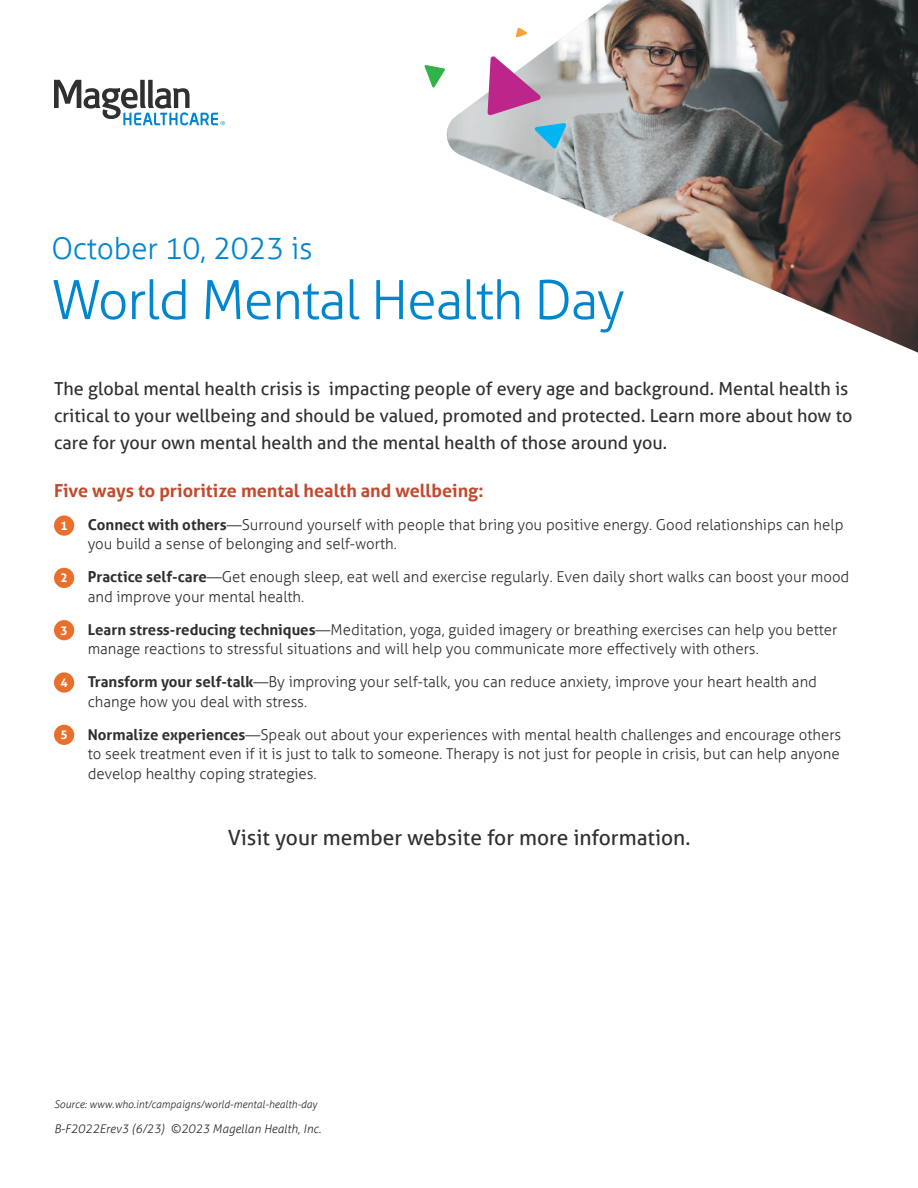
<style>
.page{position:relative;width:918px;height:1188px;background:#fff}
.page>*{position:absolute;margin:0;border:0;box-sizing:border-box;transform-origin:0 0}
.Headline_small{font:300 54px "Aller";letter-spacing:-.025em;color:#0086cf}
.Secondary_headline{font:300 30px "Aller";letter-spacing:-.01em;color:#0086cf}
.Closing{font:21px "Aller";color:#2f3032}
.Intro_text{font:18px/27px "Aller";color:#2f3032}
.Body_copy{font:700 18px "Aller";color:#c14a2d}
.Body_copy-2{font:300 15px/19.5px "Aller";color:#2f3032}
.Footer_URL{font:italic 300 12px "Aller";color:#2f3032}
.t1{font:700 12px "Aller";color:#fff}
.Body_copy-3{font:italic 300 10.5px "Aller";color:#2f3032}
.s1{font-weight:700}
</style>
<div class="page">
<svg style="left:54px;top:80px;width:171px;height:45px"></svg>
<img style="left:446px;top:0;width:472px;height:353px">
<svg style="left:487px;top:56px;width:54px;height:60px"></svg>
<svg style="left:534px;top:123px;width:33px;height:26px"></svg>
<svg style="left:424px;top:65px;width:21px;height:23px"></svg>
<svg style="left:516px;top:27px;width:11px;height:11px"></svg>
<div style="left:54px;top:515px;width:20px;height:21px;background:#e8702c;border-radius:50%"></div>
<div style="left:54px;top:568px;width:20px;height:20px;background:#e8702c;border-radius:50%"></div>
<div style="left:54px;top:620px;width:20px;height:20px;background:#e8702c;border-radius:50%"></div>
<div style="left:54px;top:672px;width:20px;height:21px;background:#e8702c;border-radius:50%"></div>
<div style="left:54px;top:725px;width:20px;height:20px;background:#e8702c;border-radius:50%"></div>
<p class="Secondary_headline" style="left:51px;top:230px;width:263px">October 10, 2023 is</p>
<p class="Headline_small" style="left:51px;top:267px;width:575px">World Mental Health Day</p>
<p class="Intro_text" style="left:54px;top:375px;width:800px">The global mental health crisis is impacting people of every age and background. Mental health is critical to your wellbeing and should be valued, promoted and protected. Learn more about how to care for your own mental health and the mental health of those around you.</p>
<p class="Body_copy" style="left:54px;top:479px;width:431px">Five ways to prioritize mental health and wellbeing:</p>
<p class="Body_copy-2" style="left:88px;top:515px;width:757px"><span class="s1">Connect with others</span>—Surround yourself with people that bring you positive energy. Good relationships can help you build a sense of belonging and self-worth.</p>
<p class="Body_copy-2" style="left:88px;top:567px;width:763px"><span class="s1">Practice self-care</span>—Get enough sleep, eat well and exercise regularly. Even daily short walks can boost your mood and improve your mental health.</p>
<p class="Body_copy-2" style="left:88px;top:620px;width:751px"><span class="s1">Learn stress-reducing techniques</span>—Meditation, yoga, guided imagery or breathing exercises can help you better manage reactions to stressful situations and will help you communicate more effectively with others.</p>
<p class="Body_copy-2" style="left:88px;top:672px;width:731px"><span class="s1">Transform your self-talk</span>—By improving your self-talk, you can reduce anxiety, improve your heart health and change how you deal with stress.</p>
<p class="Body_copy-2" style="left:88px;top:725px;width:755px;text-align:justify"><span class="s1">Normalize experiences</span>—Speak out about your experiences with mental health challenges and encourage others to seek treatment even if it is just to talk to someone. Therapy is not just for people in crisis, but can help anyone develop healthy coping strategies.</p>
<p class="t1" style="left:60px;top:518px;width:9px">1</p>
<p class="t1" style="left:60px;top:571px;width:9px">2</p>
<p class="t1" style="left:60px;top:623px;width:9px">3</p>
<p class="t1" style="left:60px;top:675px;width:9px">4</p>
<p class="t1" style="left:60px;top:728px;width:9px">5</p>
<p class="Closing" style="left:228px;top:825px;width:464px">Visit your member website for more information.</p>
<p class="Body_copy-3" style="left:54px;top:1098px;width:265px">Source: www.who.int/campaigns/world-mental-health-day</p>
<p class="Footer_URL" style="left:54px;top:1121px;width:269px">B-F2022Erev3 (6/23) ©2023 Magellan Health, Inc.</p>
</div>
